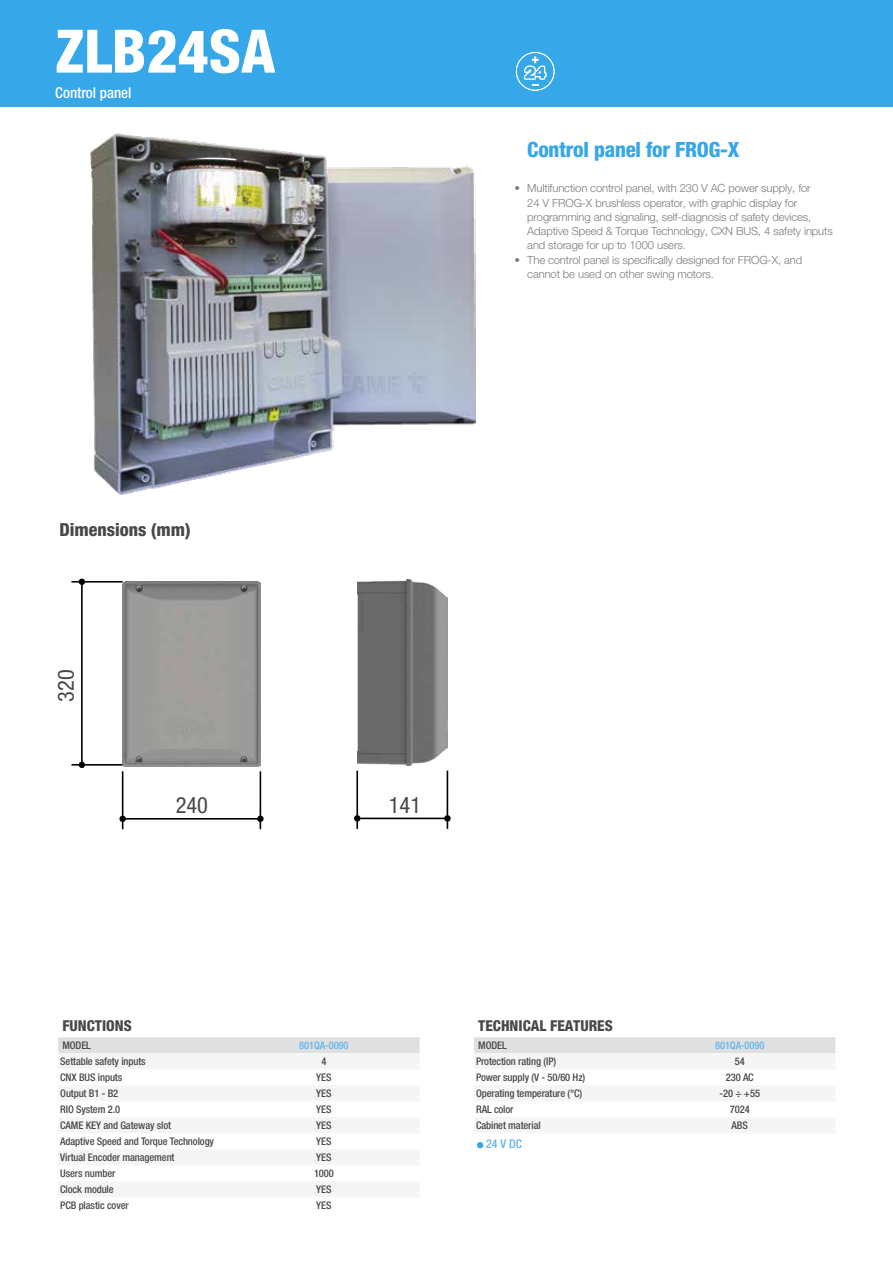
<style>
.page{position:relative;width:893px;height:1263px;background:#fff}
.page>*{position:absolute;margin:0;border:0;box-sizing:border-box;transform-origin:0 0}
.t1{font:800 condensed 60px "Helvetica Neue LTW1 G";color:#fff}
.t2{font:condensed 22.65px "Helvetica Neue LTW1 G";color:#484848}
.t3{font:condensed 22.5px "Helvetica Neue LTW1 G";color:#484848}
.t4{font:800 condensed 21px "Helvetica Neue LTW1 G";letter-spacing:-.01em;color:#36a7e9}
.t5{font:800 condensed 18px "Helvetica Neue LTW1 G";color:#484848}
.t6{font:800 condensed 15px "Helvetica Neue LTW1 G";color:#484848}
.t7{font:500 condensed 15px "Helvetica Neue LTW1 G";color:#fff}
.t8{font:500 condensed 12px "Helvetica Neue LTW1 G";color:#62b4ec}
.t9{font:300 11.25px/14.2px "Helvetica Neue LTW1 G";letter-spacing:-.01em;color:#7c7c7c}
.t10{font:500 condensed 10.5px "Helvetica Neue LTW1 G";letter-spacing:-.01em;color:#484848}
.t11{font:500 condensed 10.5px "Helvetica Neue LTW1 G";letter-spacing:-.01em;color:#62b4ec}
</style>
<div class="page">
<div style="left:0;top:0;width:893px;height:106px;background:#36a7e9"></div>
<svg style="left:515px;top:51px;width:40px;height:41px"></svg>
<img style="left:91px;top:134px;width:385px;height:360px">
<hr style="left:122px;top:771px;width:1px;height:58px;background:#000">
<hr style="left:71px;top:581px;width:52px;height:2px;background:#000">
<hr style="left:260px;top:771px;width:1px;height:58px;background:#000">
<hr style="left:71px;top:764px;width:58px;height:2px;background:#000">
<hr style="left:123px;top:818px;width:137px;height:1px;background:#000">
<div style="left:119px;top:815px;width:7px;height:7px;background:#000;border-radius:50%"></div>
<div style="left:257px;top:815px;width:7px;height:7px;background:#000;border-radius:50%"></div>
<hr style="left:81px;top:582px;width:2px;height:183px;background:#000">
<div style="left:79px;top:578px;width:6px;height:7px;background:#000;border-radius:50%"></div>
<svg style="left:79px;top:762px;width:6px;height:6px"></svg>
<img style="left:123px;top:582px;width:137px;height:184px">
<hr style="left:356px;top:770px;width:2px;height:59px;background:#000">
<hr style="left:447px;top:770px;width:1px;height:59px;background:#000">
<hr style="left:357px;top:817px;width:91px;height:2px;background:#000">
<div style="left:354px;top:815px;width:6px;height:7px;background:#000;border-radius:50%"></div>
<svg style="left:444px;top:815px;width:7px;height:7px"></svg>
<img style="left:357px;top:580px;width:90px;height:186px">
<div style="left:474px;top:1037px;width:361px;height:16px;background:#e0e0e0"></div>
<svg style="left:477px;top:1142px;width:6px;height:6px"></svg>
<div style="left:58px;top:1037px;width:362px;height:16px;background:#e0e0e0"></div>
<h1 class="t1" style="left:55px;top:15px;width:222px">ZLB24S A</h1>
<h3 class="t7" style="left:55px;top:83px;width:78px">Control panel</h3>
<h3 class="t4" style="left:527px;top:136px;width:214px">Control panel for FROG-X</h3>
<p class="t9" style="left:527px;top:181px;width:307px;text-indent:-13px">• Multifunction control panel, with 230 V AC power supply, for<br>24 V FROG-X brushless operator, with graphic display for programming and signaling, self-diagnosis of safety devices, Adaptive Speed &amp; Torque Technology, CXN BUS, 4 safety inputs and storage for up to 1000 users.</p>
<p class="t9" style="left:527px;top:252px;width:276px;text-indent:-13px">• The control panel is specifically designed for FROG-X, and cannot be used on other swing motors.</p>
<h3 class="t5" style="left:60px;top:518px;width:133px">Dimensions (mm)</h3>
<h3 class="t3" style="left:53px;top:702px;width:34px;rotate:-90deg">320</h3>
<h3 class="t3" style="left:176px;top:792px;width:34px">240</h3>
<h2 class="t2" style="left:389px;top:792px;width:34px">141</h2>
<h3 class="t6" style="left:62px;top:1016px;width:71px">FUNCTIONS</h3>
<p class="t10" style="left:62px;top:1039px;width:30px">MODEL</p>
<p class="t11" style="left:299px;top:1039px;width:51px">801QA-0090</p>
<p class="t10" style="left:60px;top:1055px;width:87px">Settable safety inputs</p>
<p class="t10" style="left:321px;top:1055px;width:7px">4</p>
<p class="t10" style="left:60px;top:1071px;width:64px">CNX BUS inputs</p>
<p class="t10" style="left:316px;top:1071px;width:17px">YES</p>
<p class="t10" style="left:60px;top:1087px;width:60px">Output B1 - B2</p>
<p class="t10" style="left:316px;top:1087px;width:17px">YES</p>
<p class="t10" style="left:60px;top:1103px;width:61px">RIO System 2.0</p>
<p class="t10" style="left:316px;top:1103px;width:17px">YES</p>
<p class="t10" style="left:60px;top:1119px;width:112px">CAME KEY and Gateway slot</p>
<p class="t10" style="left:316px;top:1119px;width:17px">YES</p>
<p class="t10" style="left:60px;top:1135px;width:155px">Adaptive Speed and Torque Technology</p>
<p class="t10" style="left:316px;top:1135px;width:17px">YES</p>
<p class="t10" style="left:60px;top:1151px;width:116px">Virtual Encoder management</p>
<p class="t10" style="left:316px;top:1151px;width:17px">YES</p>
<p class="t10" style="left:60px;top:1167px;width:57px">Users number</p>
<p class="t10" style="left:314px;top:1167px;width:21px">1000</p>
<p class="t10" style="left:60px;top:1183px;width:55px">Clock module</p>
<p class="t10" style="left:316px;top:1183px;width:17px">YES</p>
<p class="t10" style="left:60px;top:1199px;width:70px">PCB plastic cover</p>
<p class="t10" style="left:316px;top:1199px;width:17px">YES</p>
<h3 class="t6" style="left:478px;top:1016px;width:136px">TECHNICAL FEATURES</h3>
<p class="t10" style="left:478px;top:1039px;width:30px">MODEL</p>
<p class="t11" style="left:715px;top:1039px;width:51px">801QA-0090</p>
<p class="t10" style="left:476px;top:1055px;width:82px">Protection rating (IP)</p>
<p class="t10" style="left:735px;top:1055px;width:11px">54</p>
<p class="t10" style="left:476px;top:1071px;width:111px">Power supply (V - 50/60 Hz)</p>
<p class="t10" style="left:726px;top:1071px;width:29px">230 AC</p>
<p class="t10" style="left:476px;top:1087px;width:108px">Operating temperature (°C)</p>
<p class="t10" style="left:719px;top:1087px;width:42px">-20 ÷ +55</p>
<p class="t10" style="left:476px;top:1103px;width:39px">RAL color</p>
<p class="t10" style="left:730px;top:1103px;width:21px">7024</p>
<p class="t10" style="left:476px;top:1119px;width:66px">Cabinet material</p>
<p class="t10" style="left:732px;top:1119px;width:18px">ABS</p>
<p class="t8" style="left:486px;top:1137px;width:37px">24 V DC</p>
</div>
